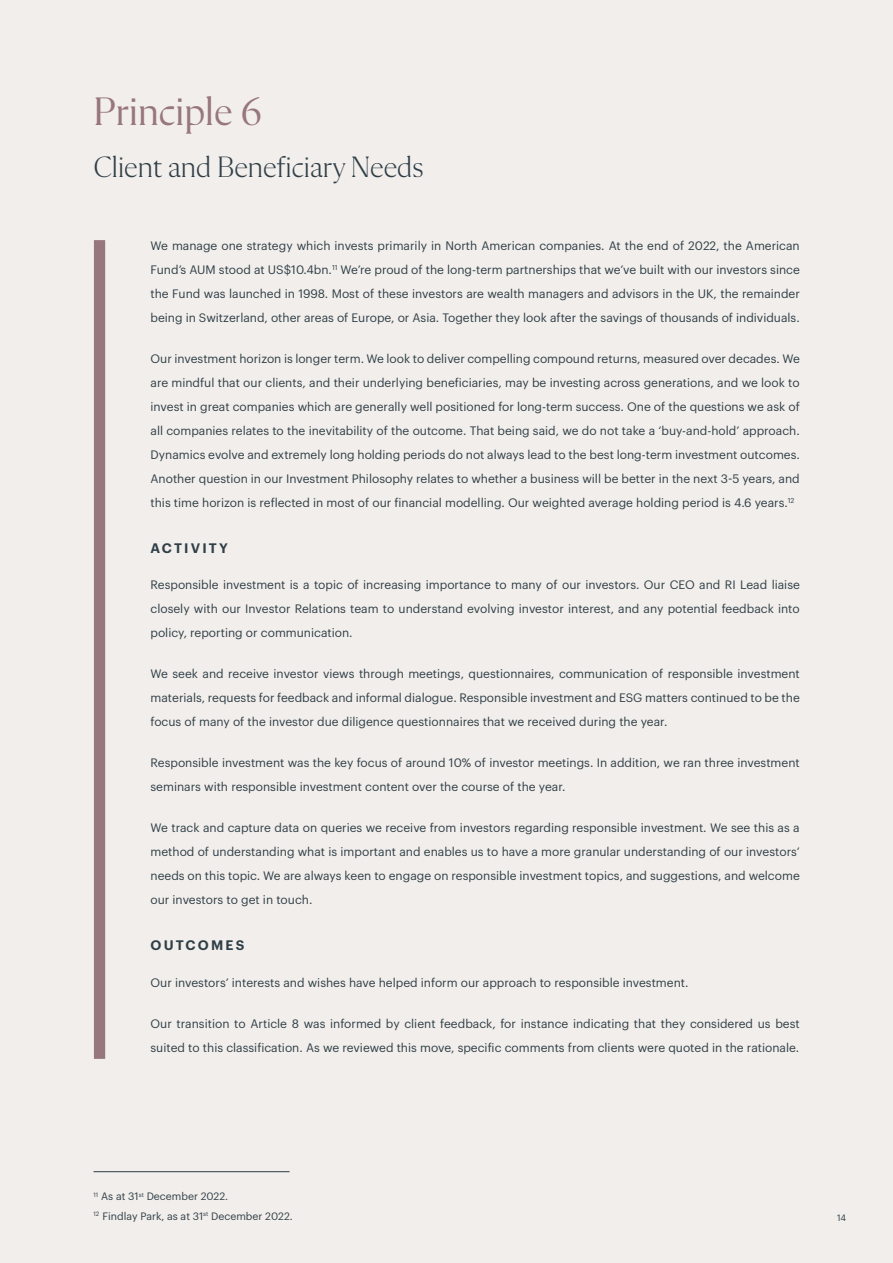
<style>
.page{position:relative;width:893px;height:1263px;background:#f2eeeb}
.page>*{position:absolute;margin:0;border:0;box-sizing:border-box;transform-origin:0 0}
.t1{font:40.5px "Flecha M";color:#97767d}
.Subheading{font:300 30px "Flecha M";color:#2f3f47}
.t2{font:600 13.5px "Graphik";letter-spacing:.16em;color:#2f3f47}
.Main_body_copy{font:12px/24px "Graphik";color:#2f3f47;text-align:justify}
.Footer_text{font:10.5px "Graphik";color:#2f3f47}
.t3{font:9px "Graphik";color:#2f3f47}
</style>
<div class="page">
<hr style="left:94px;top:1171px;width:196px;height:1px;background:#2f3f47">
<div style="left:94px;top:240px;width:11px;height:819px;background:#97767d"></div>
<p class="t1" style="left:94px;top:89px;width:170px">Principle 6</p>
<p class="Subheading" style="left:94px;top:150px;width:331px">Client and Beneficiary Needs</p>
<p class="Main_body_copy" style="left:151px;top:232px;width:651px">We manage one strategy which invests primarily in North American companies. At the end of 2022, the American Fund’s AUM stood at US$10.4bn.<sup>11</sup> We’re proud of the long-term partnerships that we’ve built with our investors since the Fund was launched in 1998. Most of these investors are wealth managers and advisors in the UK, the remainder being in Switzerland, other areas of Europe, or Asia. Together they look after the savings of thousands of individuals.</p>
<p class="Main_body_copy" style="left:151px;top:345px;width:651px">Our investment horizon is longer term. We look to deliver compelling compound returns, measured over decades. We are mindful that our clients, and their underlying beneficiaries, may be investing across generations, and we look to invest in great companies which are generally well positioned for long-term success. One of the questions we ask of all companies relates to the inevitability of the outcome. That being said, we do not take a ‘buy-and-hold’ approach.<br>Dynamics evolve and extremely long holding periods do not always lead to the best long-term investment outcomes.<br>Another question in our Investment Philosophy relates to whether a business will be better in the next 3-5 years, and this time horizon is reflected in most of our financial modelling. Our weighted average holding period is 4.6 years.<sup>12</sup></p>
<h5 class="t2" style="left:151px;top:537px;width:79px">ACTIVITY</h5>
<p class="Main_body_copy" style="left:151px;top:572px;width:651px">Responsible investment is a topic of increasing importance to many of our investors. Our CEO and RI Lead liaise closely with our Investor Relations team to understand evolving investor interest, and any potential feedback into policy, reporting or communication.</p>
<p class="Main_body_copy" style="left:151px;top:661px;width:651px">We seek and receive investor views through meetings, questionnaires, communication of responsible investment materials, requests for feedback and informal dialogue. Responsible investment and ESG matters continued to be the focus of many of the investor due diligence questionnaires that we received during the year.</p>
<p class="Main_body_copy" style="left:151px;top:750px;width:651px">Responsible investment was the key focus of around 10% of investor meetings. In addition, we ran three investment seminars with responsible investment content over the course of the year.</p>
<p class="Main_body_copy" style="left:151px;top:815px;width:651px">We track and capture data on queries we receive from investors regarding responsible investment. We see this as a method of understanding what is important and enables us to have a more granular understanding of our investors’ needs on this topic. We are always keen to engage on responsible investment topics, and suggestions, and welcome our investors to get in touch.</p>
<h5 class="t2" style="left:151px;top:935px;width:95px">OUTCOMES</h5>
<p class="Main_body_copy" style="left:151px;top:970px;width:539px">Our investors’ interests and wishes have helped inform our approach to responsible investment.</p>
<p class="Main_body_copy" style="left:151px;top:1011px;width:651px">Our transition to Article 8 was informed by client feedback, for instance indicating that they considered us best suited to this classification. As we reviewed this move, specific comments from clients were quoted in the rationale.</p>
<p class="Footer_text" style="left:94px;top:1188px;width:136px"><sup>11</sup> As at 31<sup>st</sup> December 2022.</p>
<p class="Footer_text" style="left:94px;top:1208px;width:201px"><sup>12</sup> Findlay Park, as at 31<sup>st</sup> December 2022.</p>
<p class="t3" style="left:837px;top:1210px;width:10px">14</p>
</div>
